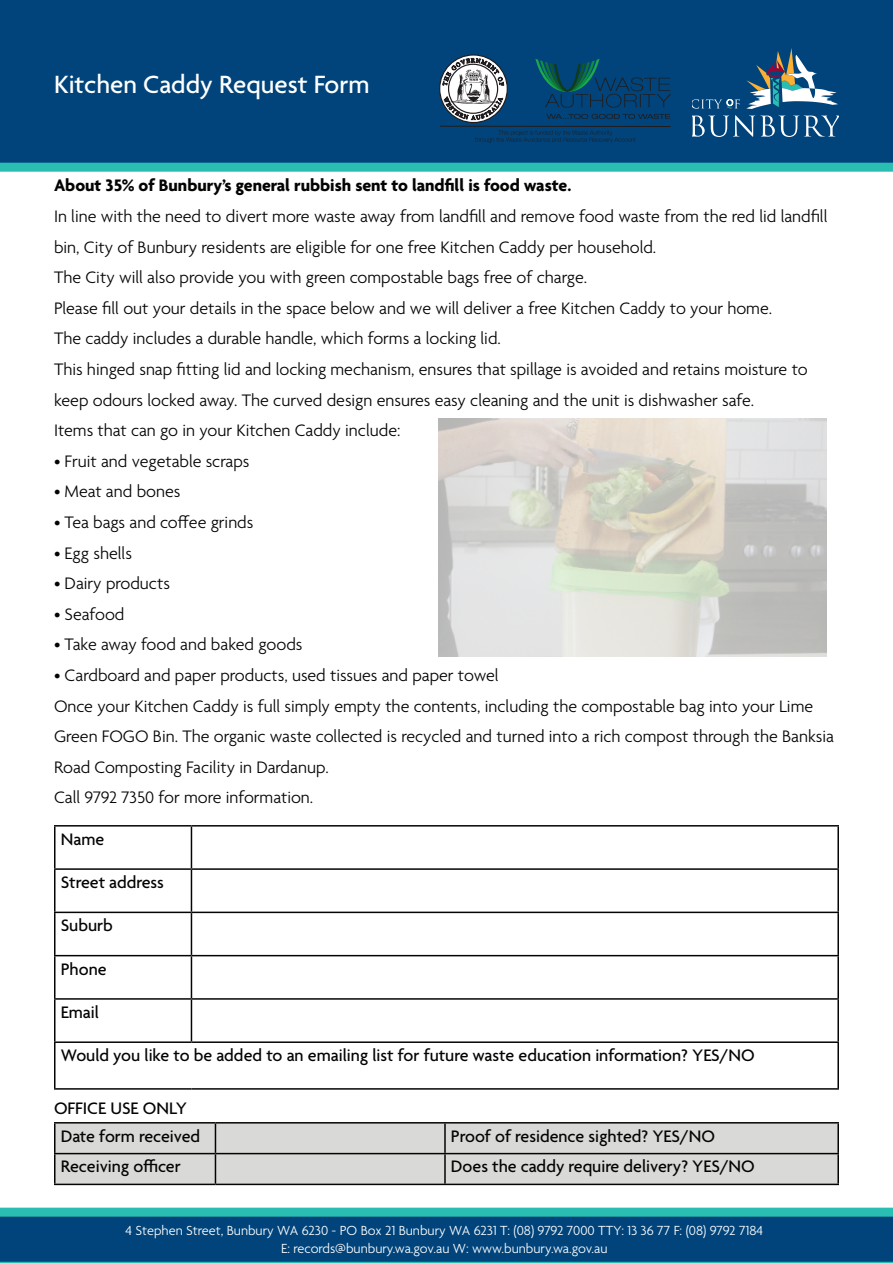
<style>
.page{position:relative;width:893px;height:1263px;background:#fff}
.page>*{position:absolute;margin:0;border:0;box-sizing:border-box;transform-origin:0 0}
.t1{font:500 27px "Agenda";color:#fff}
.t2{font:300 18px/30.6px "Agenda";color:#040503}
.t3{font:500 18px "Agenda";color:#040503}
.t4{font:700 18px "Agenda";color:#040503}
.t5{font:300 14.25px/18px "Agenda";color:#fff;text-align:center}
</style>
<div class="page">
<svg style="left:0;top:0;width:893px;height:172px;background:#034b7e"></svg>
<div style="left:439px;top:54px;width:69px;height:69px;border:1px solid #211d1e;border-radius:50%"></div>
<svg style="left:442px;top:56px;width:62px;height:65px"></svg>
<svg style="left:535px;top:59px;width:136px;height:49px;background:#04466d"></svg>
<svg style="left:546px;top:114px;width:124px;height:5px"></svg>
<svg style="left:475px;top:130px;width:161px;height:13px;background:#033e6f"></svg>
<hr style="left:440px;top:126px;width:231px;height:1px;background:#211d1e">
<svg style="left:746px;top:48px;width:92px;height:61px"></svg>
<svg style="left:693px;top:99px;width:47px;height:10px"></svg>
<svg style="left:693px;top:115px;width:146px;height:22px;background:#386d97"></svg>
<svg style="left:0;top:1208px;width:893px;height:55px;background:#075984"></svg>
<hr style="left:54px;top:825px;width:137px;height:1px;background:#040503">
<hr style="left:54px;top:826px;width:2px;height:42px;background:#040503">
<hr style="left:191px;top:825px;width:648px;height:1px;background:#040503">
<hr style="left:191px;top:826px;width:1px;height:42px;background:#040503">
<hr style="left:837px;top:826px;width:2px;height:42px;background:#040503">
<hr style="left:54px;top:868px;width:137px;height:2px;background:#040503">
<hr style="left:54px;top:870px;width:2px;height:42px;background:#040503">
<hr style="left:191px;top:868px;width:648px;height:2px;background:#040503">
<hr style="left:191px;top:870px;width:1px;height:42px;background:#040503">
<hr style="left:837px;top:870px;width:2px;height:42px;background:#040503">
<hr style="left:54px;top:912px;width:137px;height:1px;background:#040503">
<hr style="left:54px;top:913px;width:2px;height:42px;background:#040503">
<hr style="left:191px;top:912px;width:648px;height:1px;background:#040503">
<hr style="left:191px;top:913px;width:1px;height:42px;background:#040503">
<hr style="left:837px;top:913px;width:2px;height:42px;background:#040503">
<hr style="left:54px;top:955px;width:137px;height:1px;background:#040503">
<hr style="left:54px;top:956px;width:2px;height:42px;background:#040503">
<hr style="left:191px;top:955px;width:648px;height:1px;background:#040503">
<hr style="left:191px;top:956px;width:1px;height:42px;background:#040503">
<hr style="left:837px;top:956px;width:2px;height:42px;background:#040503">
<hr style="left:54px;top:998px;width:137px;height:2px;background:#040503">
<hr style="left:54px;top:1000px;width:2px;height:41px;background:#040503">
<hr style="left:191px;top:998px;width:648px;height:2px;background:#040503">
<hr style="left:191px;top:1000px;width:1px;height:41px;background:#040503">
<hr style="left:837px;top:1000px;width:2px;height:41px;background:#040503">
<hr style="left:54px;top:1041px;width:137px;height:2px;background:#040503">
<hr style="left:54px;top:1043px;width:2px;height:45px;background:#040503">
<hr style="left:191px;top:1041px;width:648px;height:2px;background:#040503">
<hr style="left:837px;top:1043px;width:2px;height:45px;background:#040503">
<hr style="left:54px;top:1088px;width:137px;height:2px;background:#040503">
<hr style="left:191px;top:1088px;width:648px;height:2px;background:#040503">
<img style="left:439px;top:418px;width:387px;height:239px">
<div style="left:56px;top:1123px;width:781px;height:61px;background:#d9d9d8"></div>
<hr style="left:54px;top:1122px;width:161px;height:1px;background:#040503">
<hr style="left:54px;top:1123px;width:2px;height:30px;background:#040503">
<hr style="left:215px;top:1122px;width:230px;height:1px;background:#040503">
<hr style="left:215px;top:1123px;width:1px;height:30px;background:#040503">
<hr style="left:445px;top:1122px;width:394px;height:1px;background:#040503">
<hr style="left:444px;top:1123px;width:2px;height:30px;background:#040503">
<hr style="left:837px;top:1123px;width:2px;height:30px;background:#040503">
<hr style="left:54px;top:1153px;width:161px;height:1px;background:#040503">
<hr style="left:54px;top:1154px;width:2px;height:30px;background:#040503">
<hr style="left:215px;top:1153px;width:230px;height:1px;background:#040503">
<hr style="left:215px;top:1154px;width:1px;height:30px;background:#040503">
<hr style="left:445px;top:1153px;width:394px;height:1px;background:#040503">
<hr style="left:444px;top:1154px;width:2px;height:30px;background:#040503">
<hr style="left:837px;top:1154px;width:2px;height:30px;background:#040503">
<hr style="left:54px;top:1184px;width:161px;height:1px;background:#040503">
<hr style="left:215px;top:1184px;width:230px;height:1px;background:#040503">
<hr style="left:445px;top:1184px;width:394px;height:1px;background:#040503">
<h1 class="t1" style="left:54px;top:70px;width:317px">Kitchen Caddy Request Form</h1>
<p class="t4" style="left:54px;top:176px;width:519px">About 35% of Bunbury’s general rubbish sent to landfill is food waste.</p>
<p class="t2" style="left:54px;top:202px;width:775px">In line with the need to divert more waste away from landfill and remove food waste from the red lid landfill bin, City of Bunbury residents are eligible for one free Kitchen Caddy per household.<br>The City will also provide you with green compostable bags free of charge.<br>Please fill out your details in the space below and we will deliver a free Kitchen Caddy to your home.<br>The caddy includes a durable handle, which forms a locking lid.<br>This hinged snap fitting lid and locking mechanism, ensures that spillage is avoided and retains moisture to keep odours locked away. The curved design ensures easy cleaning and the unit is dishwasher safe.<br>Items that can go in your Kitchen Caddy include:</p>
<p class="t2" style="left:54px;top:447px;width:197px">• Fruit and vegetable scraps</p>
<p class="t2" style="left:54px;top:477px;width:128px">• Meat and bones</p>
<p class="t2" style="left:54px;top:508px;width:201px">• Tea bags and coffee grinds</p>
<p class="t2" style="left:54px;top:539px;width:79px">• Egg shells</p>
<p class="t2" style="left:54px;top:569px;width:118px">• Dairy products</p>
<p class="t2" style="left:54px;top:600px;width:72px">• Seafood</p>
<p class="t2" style="left:54px;top:630px;width:250px">• Take away food and baked goods</p>
<p class="t2" style="left:54px;top:661px;width:781px">• Cardboard and paper products, used tissues and paper towel<br>Once your Kitchen Caddy is full simply empty the contents, including the compostable bag into your Lime Green FOGO Bin. The organic waste collected is recycled and turned into a rich compost through the Banksia Road Composting Facility in Dardanup.<br>Call 9792 7350 for more information.</p>
<p class="t3" style="left:61px;top:829px;width:45px">Name</p>
<p class="t3" style="left:61px;top:872px;width:105px">Street address</p>
<p class="t3" style="left:61px;top:916px;width:54px">Suburb</p>
<p class="t3" style="left:61px;top:959px;width:47px">Phone</p>
<p class="t3" style="left:61px;top:1002px;width:40px">Email</p>
<p class="t3" style="left:61px;top:1045px;width:695px">Would you like to be added to an emailing list for future waste education information? YES/NO</p>
<p class="t3" style="left:54px;top:1098px;width:134px">OFFICE USE ONLY</p>
<p class="t3" style="left:61px;top:1126px;width:141px">Date form received</p>
<p class="t3" style="left:451px;top:1126px;width:266px">Proof of residence sighted? YES/NO</p>
<p class="t3" style="left:61px;top:1157px;width:122px">Receiving officer</p>
<p class="t3" style="left:451px;top:1157px;width:305px">Does the caddy require delivery? YES/NO</p>
<p class="t5" style="left:126px;top:1222px;width:639px">4 Stephen Street, Bunbury WA 6230 - PO Box 21 Bunbury WA 6231 T: (08) 9792 7000 TTY: 13 36 77 F: (08) 9792 7184<br>E: records@bunbury.wa.gov.au W: www.bunbury.wa.gov.au</p>
</div>
